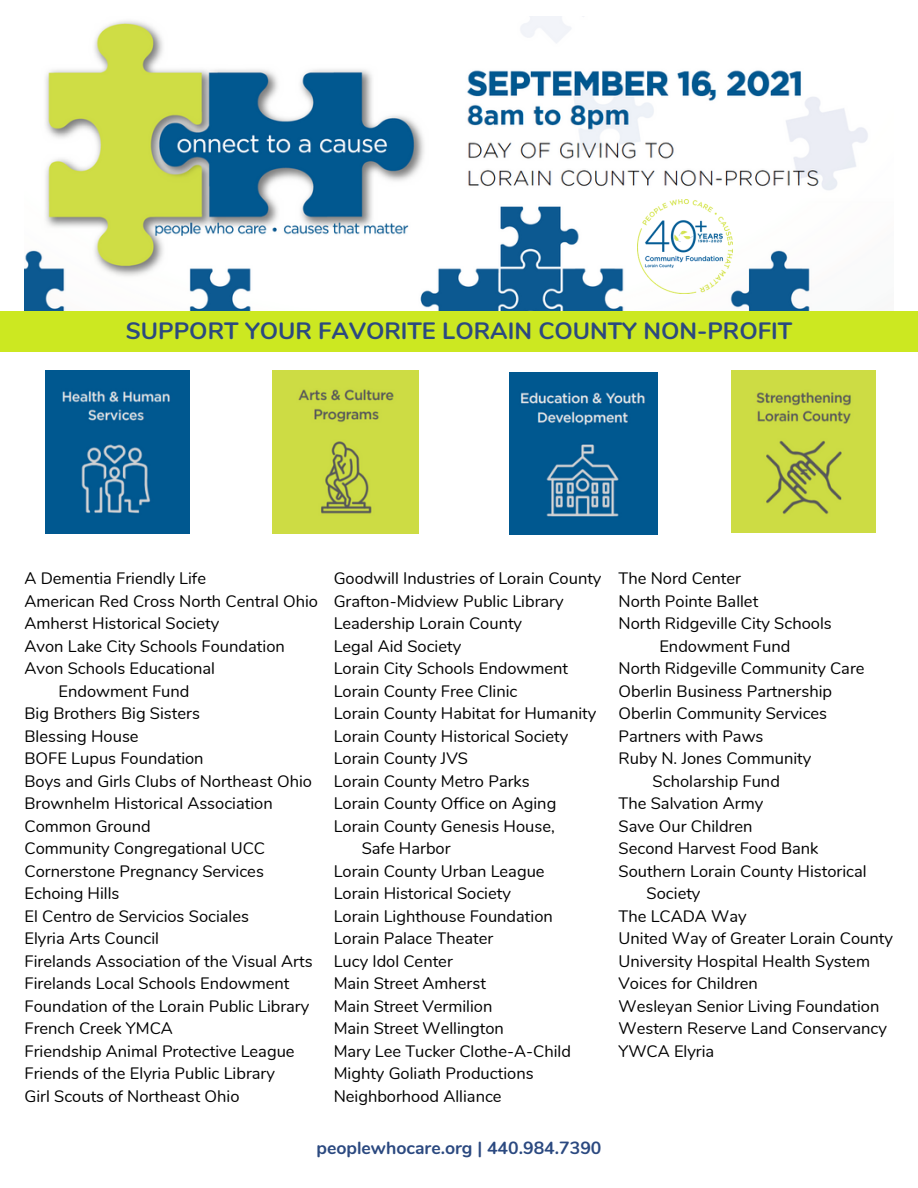
<style>
.page{position:relative;width:918px;height:1188px;background:#fff}
.page>*{position:absolute;margin:0;border:0;box-sizing:border-box;transform-origin:0 0}
.t1{font:700 23.7px "Nunito";color:#2b4980}
.t2{font:700 17.7px "Nunito";color:#2b4980}
.t3{font:16.5px "Nunito";color:#000}
</style>
<div class="page">
<img style="left:25px;top:16px;width:868px;height:296px">
<div style="left:0;top:312px;width:918px;height:40px;background:#cce821"></div>
<img style="left:46px;top:371px;width:144px;height:163px">
<img style="left:272px;top:371px;width:146px;height:163px">
<img style="left:510px;top:373px;width:147px;height:162px">
<img style="left:732px;top:371px;width:144px;height:162px">
<img style="left:638px;top:199px;width:94px;height:95px">
<p class="t1" style="left:126px;top:315px;width:668px">SUPPORT YOUR FAVORITE LORAIN COUNTY NON-PROFIT</p>
<p class="t3" style="left:25px;top:568px;width:183px">A Dementia Friendly Life</p>
<p class="t3" style="left:25px;top:590px;width:295px">American Red Cross North Central Ohio</p>
<p class="t3" style="left:25px;top:613px;width:196px">Amherst Historical Society</p>
<p class="t3" style="left:25px;top:635px;width:262px">Avon Lake City Schools Foundation</p>
<p class="t3" style="left:25px;top:658px;width:192px">Avon Schools Educational</p>
<p class="t3" style="left:59px;top:680px;width:132px">Endowment Fund</p>
<p class="t3" style="left:25px;top:703px;width:177px">Big Brothers Big Sisters</p>
<p class="t3" style="left:25px;top:725px;width:116px">Blessing House</p>
<p class="t3" style="left:25px;top:748px;width:181px">BOFE Lupus Foundation</p>
<p class="t3" style="left:25px;top:770px;width:289px">Boys and Girls Clubs of Northeast Ohio</p>
<p class="t3" style="left:25px;top:793px;width:250px">Brownhelm Historical Association</p>
<p class="t3" style="left:25px;top:815px;width:128px">Common Ground</p>
<p class="t3" style="left:25px;top:838px;width:242px">Community Congregational UCC</p>
<p class="t3" style="left:25px;top:860px;width:241px">Cornerstone Pregnancy Services</p>
<p class="t3" style="left:25px;top:883px;width:97px">Echoing Hills</p>
<p class="t3" style="left:25px;top:905px;width:226px">El Centro de Servicios Sociales</p>
<p class="t3" style="left:25px;top:928px;width:136px">Elyria Arts Council</p>
<p class="t3" style="left:25px;top:950px;width:290px">Firelands Association of the Visual Arts</p>
<p class="t3" style="left:25px;top:973px;width:267px">Firelands Local Schools Endowment</p>
<p class="t3" style="left:25px;top:995px;width:286px">Foundation of the Lorain Public Library</p>
<p class="t3" style="left:25px;top:1018px;width:150px">French Creek YMCA</p>
<p class="t3" style="left:25px;top:1040px;width:272px">Friendship Animal Protective League</p>
<p class="t3" style="left:25px;top:1063px;width:252px">Friends of the Elyria Public Library</p>
<p class="t3" style="left:25px;top:1085px;width:216px">Girl Scouts of Northeast Ohio</p>
<p class="t3" style="left:334px;top:568px;width:269px">Goodwill Industries of Lorain County</p>
<p class="t3" style="left:334px;top:590px;width:231px">Grafton-Midview Public Library</p>
<p class="t3" style="left:334px;top:613px;width:190px">Leadership Lorain County</p>
<p class="t3" style="left:334px;top:635px;width:129px">Legal Aid Society</p>
<p class="t3" style="left:334px;top:658px;width:236px">Lorain City Schools Endowment</p>
<p class="t3" style="left:334px;top:680px;width:185px">Lorain County Free Clinic</p>
<p class="t3" style="left:334px;top:703px;width:264px">Lorain County Habitat for Humanity</p>
<p class="t3" style="left:334px;top:725px;width:236px">Lorain County Historical Society</p>
<p class="t3" style="left:334px;top:748px;width:136px">Lorain County JVS</p>
<p class="t3" style="left:334px;top:770px;width:198px">Lorain County Metro Parks</p>
<p class="t3" style="left:334px;top:793px;width:224px">Lorain County Office on Aging</p>
<p class="t3" style="left:334px;top:815px;width:223px">Lorain County Genesis House,</p>
<p class="t3" style="left:362px;top:838px;width:90px">Safe Harbor</p>
<p class="t3" style="left:334px;top:860px;width:212px">Lorain County Urban League</p>
<p class="t3" style="left:334px;top:883px;width:179px">Lorain Historical Society</p>
<p class="t3" style="left:334px;top:905px;width:221px">Lorain Lighthouse Foundation</p>
<p class="t3" style="left:334px;top:928px;width:161px">Lorain Palace Theater</p>
<p class="t3" style="left:334px;top:950px;width:121px">Lucy Idol Center</p>
<p class="t3" style="left:334px;top:973px;width:154px">Main Street Amherst</p>
<p class="t3" style="left:334px;top:995px;width:160px">Main Street Vermilion</p>
<p class="t3" style="left:334px;top:1018px;width:172px">Main Street Wellington</p>
<p class="t3" style="left:334px;top:1040px;width:239px">Mary Lee Tucker Clothe-A-Child</p>
<p class="t3" style="left:334px;top:1063px;width:201px">Mighty Goliath Productions</p>
<p class="t3" style="left:334px;top:1085px;width:169px">Neighborhood Alliance</p>
<p class="t2" style="left:317px;top:1136px;width:286px">peoplewhocare.org | 440.984.7390</p>
<p class="t3" style="left:619px;top:568px;width:124px">The Nord Center</p>
<p class="t3" style="left:619px;top:590px;width:141px">North Pointe Ballet</p>
<p class="t3" style="left:619px;top:613px;width:215px">North Ridgeville City Schools</p>
<p class="t3" style="left:659px;top:635px;width:132px">Endowment Fund</p>
<p class="t3" style="left:619px;top:658px;width:247px">North Ridgeville Community Care</p>
<p class="t3" style="left:619px;top:680px;width:215px">Oberlin Business Partnership</p>
<p class="t3" style="left:619px;top:703px;width:210px">Oberlin Community Services</p>
<p class="t3" style="left:619px;top:725px;width:146px">Partners with Paws</p>
<p class="t3" style="left:619px;top:748px;width:194px">Ruby N. Jones Community</p>
<p class="t3" style="left:653px;top:770px;width:129px">Scholarship Fund</p>
<p class="t3" style="left:619px;top:793px;width:146px">The Salvation Army</p>
<p class="t3" style="left:619px;top:815px;width:135px">Save Our Children</p>
<p class="t3" style="left:619px;top:838px;width:201px">Second Harvest Food Bank</p>
<p class="t3" style="left:619px;top:860px;width:250px">Southern Lorain County Historical</p>
<p class="t3" style="left:647px;top:883px;width:55px">Society</p>
<p class="t3" style="left:619px;top:905px;width:130px">The LCADA Way</p>
<p class="t3" style="left:619px;top:928px;width:276px">United Way of Greater Lorain County</p>
<p class="t3" style="left:619px;top:950px;width:253px">University Hospital Health System</p>
<p class="t3" style="left:619px;top:973px;width:141px">Voices for Children</p>
<p class="t3" style="left:619px;top:995px;width:262px">Wesleyan Senior Living Foundation</p>
<p class="t3" style="left:619px;top:1018px;width:270px">Western Reserve Land Conservancy</p>
<p class="t3" style="left:619px;top:1040px;width:97px">YWCA Elyria</p>
</div>
